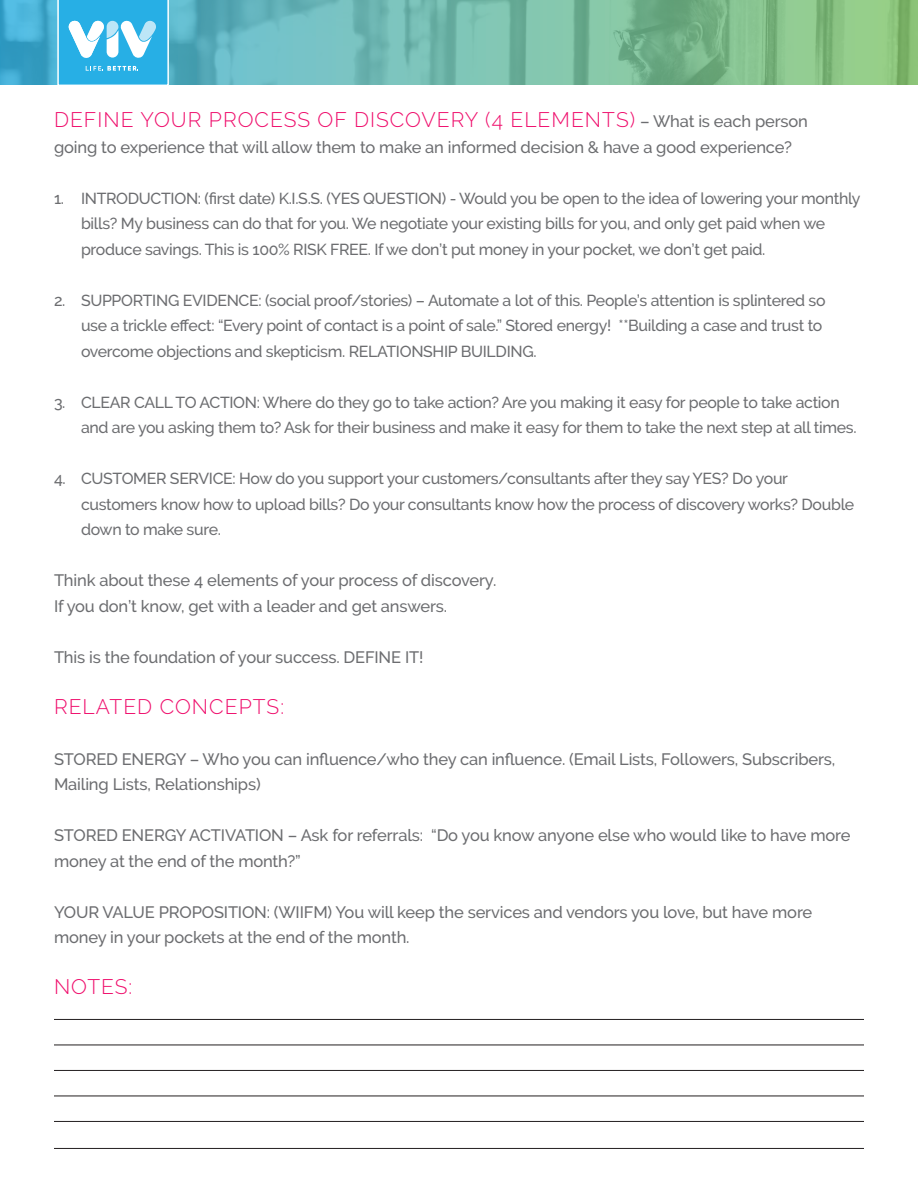
<style>
.page{position:relative;width:918px;height:1188px;background:#fff}
.page>*{position:absolute;margin:0;border:0;box-sizing:border-box;transform-origin:0 0}
.t1{font:300 21px "Raleway";letter-spacing:.05em;color:#ef0e6c}
.t2{font:500 16.5px/25.5px "Raleway";letter-spacing:-.01em;color:#6c6d70}
.t3{font:500 15.9px/25.5px "Raleway";letter-spacing:-.02em;color:#6c6d70}
.s1{font-weight:500;font-size:16.5px;color:#6c6d70}
</style>
<div class="page">
<svg style="left:0;top:0;width:918px;height:85px;background:#73baa5"></svg>
<svg style="left:57px;top:0;width:113px;height:86px"></svg>
<hr style="left:54px;top:1019px;width:810px;height:1px;background:#231f20">
<hr style="left:54px;top:1045px;width:810px;height:1px;background:#231f20">
<hr style="left:54px;top:1070px;width:810px;height:1px;background:#231f20">
<hr style="left:54px;top:1096px;width:810px;height:1px;background:#231f20">
<hr style="left:54px;top:1121px;width:810px;height:1px;background:#231f20">
<hr style="left:54px;top:1148px;width:810px;height:1px;background:#231f20">
<p class="t1" style="left:54px;top:107px;width:756px">DEFINE YOUR PROCESS OF DISCOVERY (4 ELEMENTS) <span class="s1">– What is each person</span></p>
<p class="t2" style="left:54px;top:134px;width:740px">going to experience that will allow them to make an informed decision &amp; have a good experience?</p>
<p class="t3" style="left:81px;top:185px;width:781px;text-indent:-27px">1. INTRODUCTION: (first date) K.I.S.S. (YES QUESTION) - Would you be open to the idea of lowering your monthly bills? My business can do that for you. We negotiate your existing bills for you, and only get paid when we produce savings. This is 100% RISK FREE. If we don’t put money in your pocket, we don’t get paid.</p>
<p class="t3" style="left:81px;top:287px;width:746px;text-indent:-27px">2. SUPPORTING EVIDENCE: (social proof/stories) – Automate a lot of this. People’s attention is splintered so use a trickle effect: “Every point of contact is a point of sale.” Stored energy! **Building a case and trust to overcome objections and skepticism. RELATIONSHIP BUILDING.</p>
<p class="t3" style="left:81px;top:389px;width:777px;text-indent:-27px">3. CLEAR CALL TO ACTION: Where do they go to take action? Are you making it easy for people to take action and are you asking them to? Ask for their business and make it easy for them to take the next step at all times.</p>
<p class="t3" style="left:81px;top:466px;width:775px;text-indent:-27px">4. CUSTOMER SERVICE: How do you support your customers/consultants after they say YES? Do your customers know how to upload bills? Do your consultants know how the process of discovery works? Double down to make sure.</p>
<p class="t2" style="left:54px;top:568px;width:444px">Think about these 4 elements of your process of discovery.</p>
<p class="t2" style="left:54px;top:593px;width:395px">If you don’t know, get with a leader and get answers.</p>
<p class="t2" style="left:54px;top:644px;width:371px">This is the foundation of your success. DEFINE IT!</p>
<p class="t1" style="left:54px;top:694px;width:232px">RELATED CONCEPTS:</p>
<p class="t2" style="left:54px;top:746px;width:783px">STORED ENERGY – Who you can influence/who they can influence. (Email Lists, Followers, Subscribers,<br>Mailing Lists, Relationships)</p>
<p class="t2" style="left:54px;top:823px;width:798px">STORED ENERGY ACTIVATION – Ask for referrals: “Do you know anyone else who would like to have more money at the end of the month?”</p>
<p class="t2" style="left:54px;top:899px;width:760px">YOUR VALUE PROPOSITION: (WIIFM) You will keep the services and vendors you love, but have more money in your pockets at the end of the month.</p>
<p class="t1" style="left:54px;top:974px;width:80px">NOTES:</p>
</div>
